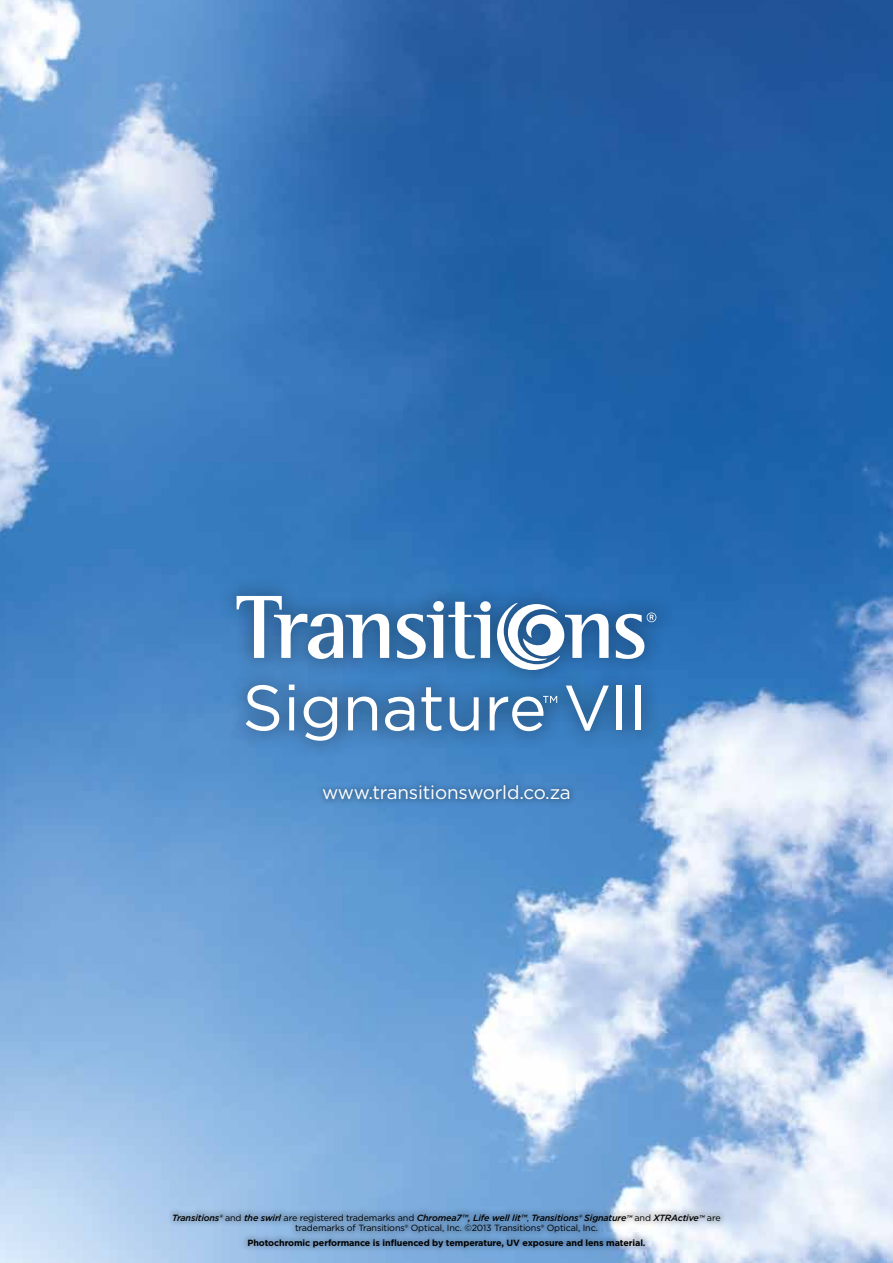
<style>
.page{position:relative;width:893px;height:1263px;background:#fff}
.page>*{position:absolute;margin:0;border:0;box-sizing:border-box;transform-origin:0 0}
.t1{font:18.75px "Gotham";letter-spacing:-.01em;color:#fff}
.t2{font:9px/10.8px "Gotham";letter-spacing:-.015em;color:#000;text-align:center}
.t3{font:700 9px "Gotham";letter-spacing:-.01em;color:#000}
.s1{font-weight:500;font-style:italic}
.s2{font-weight:500;font-style:italic;font-size:8.1px}
</style>
<div class="page">
<img style="left:0;top:0;width:893px;height:1263px">
<div style="left:166px;top:1207px;width:561px;height:33px;background:#000;opacity:.15"></div>
<div style="left:316px;top:779px;width:261px;height:27px;background:#000;opacity:.15"></div>
<div style="left:241px;top:1232px;width:411px;height:22px;background:#000;opacity:.15"></div>
<div style="left:217px;top:576px;width:458px;height:184px;background:#000;opacity:.3"></div>
<svg style="left:497px;top:602px;width:112px;height:68px"></svg>
<svg style="left:237px;top:596px;width:152px;height:63px"></svg>
<svg style="left:397px;top:601px;width:94px;height:58px"></svg>
<svg style="left:616px;top:612px;width:40px;height:47px"></svg>
<svg style="left:246px;top:685px;width:33px;height:46px"></svg>
<svg style="left:289px;top:685px;width:5px;height:45px"></svg>
<svg style="left:304px;top:696px;width:33px;height:45px"></svg>
<svg style="left:348px;top:696px;width:29px;height:34px"></svg>
<svg style="left:385px;top:697px;width:29px;height:34px"></svg>
<svg style="left:421px;top:687px;width:20px;height:44px"></svg>
<svg style="left:450px;top:697px;width:29px;height:34px"></svg>
<svg style="left:566px;top:685px;width:43px;height:46px"></svg>
<div style="left:617px;top:685px;width:5px;height:45px;background:#fff"></div>
<div style="left:635px;top:685px;width:5px;height:45px;background:#fff"></div>
<svg style="left:490px;top:696px;width:67px;height:35px"></svg>
<h1 class="t1" style="left:322px;top:781px;width:250px">www.transitionsworld.co.za</h1>
<p class="t2" style="left:172px;top:1212px;width:550px"><span class="s1">Transitions®</span> and <span class="s1">the swirl</span> are registered trademarks and <span class="s1">Chromea7™, Life well lit™</span>, <span class="s1">Transitions® Signature</span><span class="s2">™</span> and <span class="s1">XTRActive</span><span class="s2">™</span> are trademarks of Transitions® Optical, Inc. ©2013 Transitions® Optical, Inc.</p>
<p class="t3" style="left:247px;top:1237px;width:400px">Photochromic performance is influenced by temperature, UV exposure and lens material.</p>
</div>
